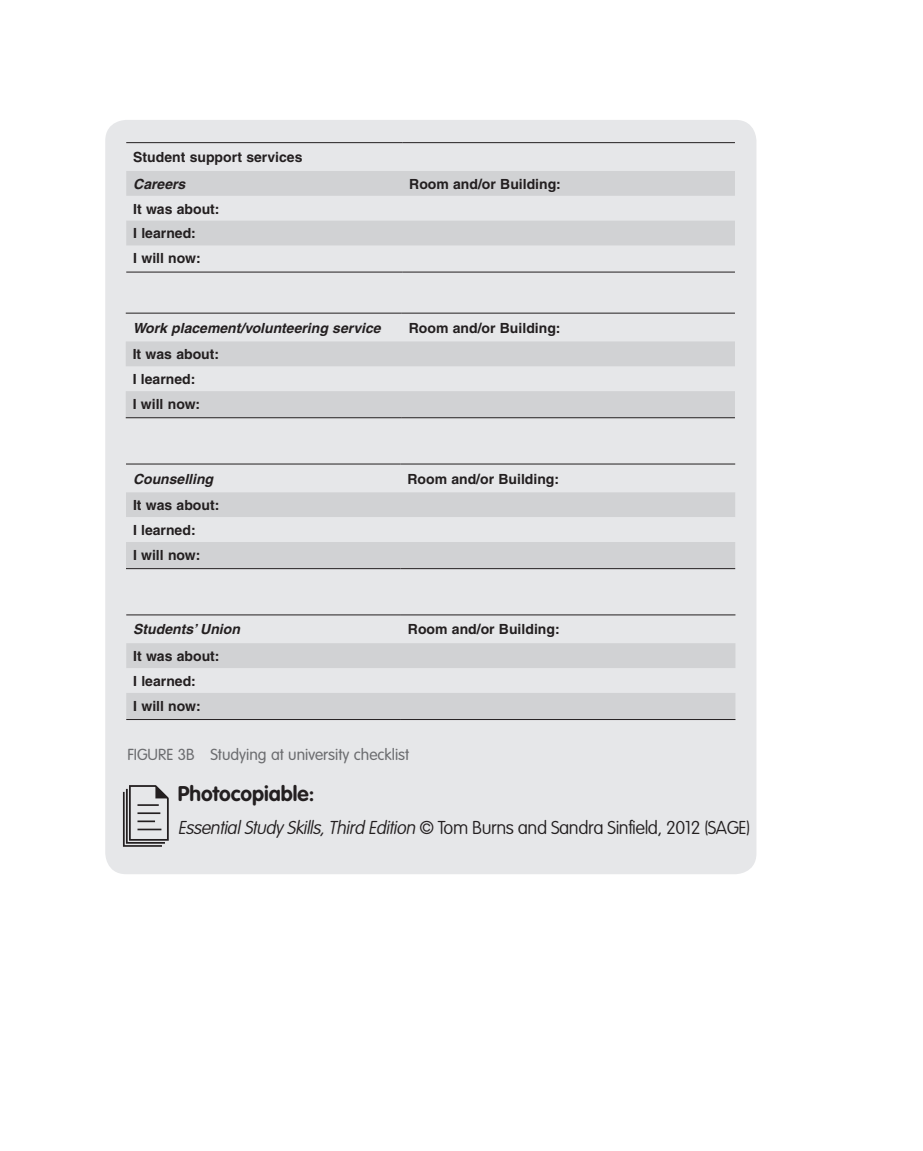
<style>
.page{position:relative;width:923px;height:1151px;background:#fff}
.page>*{position:absolute;margin:0;border:0;box-sizing:border-box;transform-origin:0 0}
.t1{font:700 21px "VAG Rounded";color:#231f20}
.Body_text_full_out{font:100 18.38px "VAG Rounded";letter-spacing:-.025em;color:#231f20}
.Figure_caption{font:300 15.75px "VAG Rounded";color:#6c6d70}
.Figure_text{font:700 14px "Helvetica";color:#231f20}
.Figure_text-2{font:italic 700 14px "Helvetica";color:#231f20}
.s1{font-style:italic}
</style>
<div class="page">
<div style="left:105px;top:120px;width:651px;height:754px;background:#e6e7e9;border-radius:21px"></div>
<div style="left:126px;top:492px;width:609px;height:76px;background:#d1d2d4"></div>
<svg style="left:126px;top:517px;width:609px;height:25px"></svg>
<hr style="left:126px;top:568px;width:274px;height:1px;background:#231f20">
<hr style="left:400px;top:568px;width:335px;height:1px;background:#231f20">
<hr style="left:126px;top:464px;width:274px;height:1px;background:#231f20">
<hr style="left:400px;top:464px;width:335px;height:1px;background:#231f20">
<svg style="left:126px;top:341px;width:609px;height:76px;fill:#d1d2d4"></svg>
<hr style="left:126px;top:417px;width:276px;height:1px;background:#231f20">
<hr style="left:402px;top:417px;width:333px;height:1px;background:#231f20">
<hr style="left:126px;top:313px;width:276px;height:1px;background:#231f20">
<hr style="left:402px;top:313px;width:333px;height:1px;background:#231f20">
<svg style="left:126px;top:171px;width:609px;height:74px;fill:#d1d2d4"></svg>
<hr style="left:126px;top:272px;width:276px;height:1px;background:#231f20">
<hr style="left:402px;top:272px;width:333px;height:1px;background:#231f20">
<hr style="left:126px;top:142px;width:276px;height:1px;background:#231f20">
<hr style="left:402px;top:142px;width:333px;height:1px;background:#231f20">
<svg style="left:123px;top:785px;width:46px;height:62px"></svg>
<svg style="left:126px;top:643px;width:609px;height:76px;fill:#d1d2d4"></svg>
<hr style="left:126px;top:719px;width:275px;height:1px;background:#231f20">
<hr style="left:401px;top:719px;width:334px;height:1px;background:#231f20">
<hr style="left:126px;top:614px;width:275px;height:1px;background:#231f20">
<hr style="left:401px;top:614px;width:334px;height:1px;background:#231f20">
<p class="Figure_text" style="left:133px;top:149px;width:171px">Student support services</p>
<p class="Figure_text-2" style="left:133px;top:175px;width:53px">Careers</p>
<p class="Figure_text" style="left:409px;top:175px;width:153px">Room and/or Building:</p>
<p class="Figure_text" style="left:133px;top:200px;width:88px">It was about:</p>
<p class="Figure_text" style="left:133px;top:225px;width:64px">I learned:</p>
<p class="Figure_text" style="left:133px;top:250px;width:69px">I will now:</p>
<p class="Figure_text-2" style="left:133px;top:319px;width:249px">Work placement/volunteering service</p>
<p class="Figure_text" style="left:409px;top:319px;width:153px">Room and/or Building:</p>
<p class="Figure_text" style="left:133px;top:346px;width:88px">It was about:</p>
<p class="Figure_text" style="left:133px;top:371px;width:64px">I learned:</p>
<p class="Figure_text" style="left:133px;top:395px;width:69px">I will now:</p>
<p class="Figure_text-2" style="left:133px;top:470px;width:82px">Counselling</p>
<p class="Figure_text" style="left:407px;top:470px;width:153px">Room and/or Building:</p>
<p class="Figure_text" style="left:133px;top:497px;width:88px">It was about:</p>
<p class="Figure_text" style="left:133px;top:521px;width:64px">I learned:</p>
<p class="Figure_text" style="left:133px;top:546px;width:69px">I will now:</p>
<p class="Figure_text-2" style="left:133px;top:621px;width:108px">Students’ Union</p>
<p class="Figure_text" style="left:408px;top:621px;width:153px">Room and/or Building:</p>
<p class="Figure_text" style="left:133px;top:647px;width:88px">It was about:</p>
<p class="Figure_text" style="left:133px;top:672px;width:64px">I learned:</p>
<p class="Figure_text" style="left:133px;top:697px;width:69px">I will now:</p>
<p class="Figure_caption" style="left:127px;top:746px;width:283px">FIGURE 3B Studying at university checklist</p>
<p class="t1" style="left:178px;top:781px;width:138px">Photocopiable:</p>
<p class="Body_text_full_out" style="left:178px;top:817px;width:574px"><span class="s1">EssentialStudySkills,Third Edition</span> © Tom Burns and Sandra Sinfield, 2012 (SAGE)</p>
</div>
